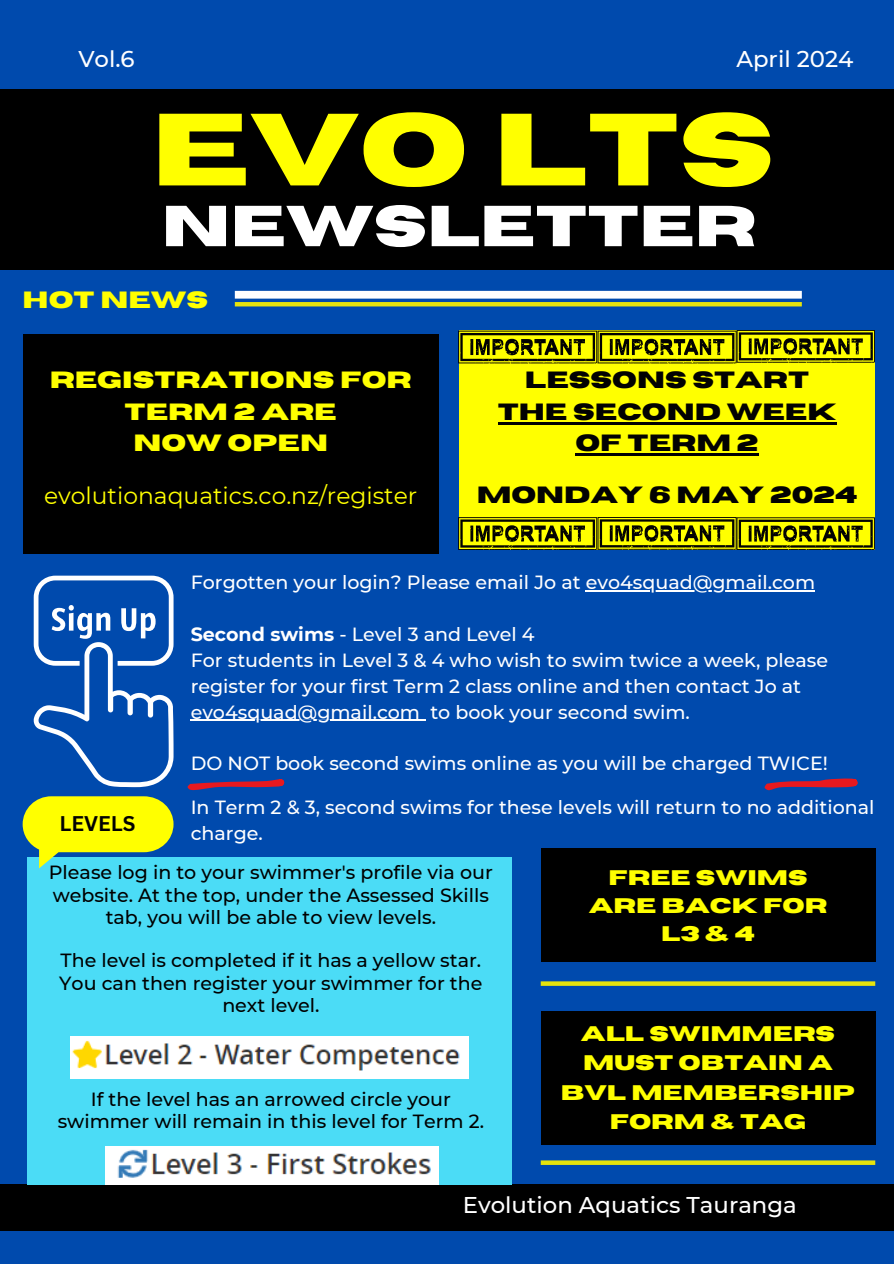
<style>
.page{position:relative;width:894px;height:1264px;background:#fff}
.page>*{position:absolute;margin:0;border:0;box-sizing:border-box;transform-origin:0 0}
.t1{font:700 102.3px "Horizon";color:#ff0}
.t2{font:700 57.6px "Horizon";color:#fff}
.t3{font:700 23.4px/31.5px "Horizon";color:#020202;text-align:center}
.t4{font:700 23.4px/31.5px "Horizon";color:#ff0;text-align:center}
.t5{font:23.4px "Montserrat";color:#ff0}
.t6{font:500 22.8px "Montserrat";color:#fff}
.t7{font:700 21px/29.2px "Horizon";color:#ff0;text-align:center}
.t8{font:700 20.7px "Canva Sans";color:#020202}
.t9{font:500 19.05px/25.8px "Montserrat";color:#fff}
.t10{font:500 19.05px/22.5px "Montserrat";color:#000;text-align:center}
.s1{font-weight:700}
</style>
<div class="page">
<div style="left:0;top:0;width:893px;height:1263px;background:#004aad"></div>
<div style="left:0;top:1184px;width:893px;height:46px;background:#000"></div>
<div style="left:0;top:89px;width:893px;height:180px;background:#000"></div>
<div style="left:235px;top:291px;width:566px;height:8px;background:#fff"></div>
<hr style="left:235px;top:302px;width:566px;height:4px;background:#e6e40c">
<svg style="left:34px;top:575px;width:139px;height:212px"></svg>
<div style="left:459px;top:330px;width:415px;height:220px;background:#ff0"></div>
<div style="left:23px;top:334px;width:415px;height:220px;background:#000"></div>
<svg style="left:540px;top:981px;width:335px;height:4px"></svg>
<svg style="left:540px;top:1160px;width:335px;height:4px"></svg>
<div style="left:540px;top:1011px;width:334px;height:134px;background:#000"></div>
<div style="left:540px;top:848px;width:334px;height:114px;background:#000"></div>
<svg style="left:458px;top:330px;width:416px;height:33px"></svg>
<svg style="left:458px;top:517px;width:416px;height:33px"></svg>
<div style="left:27px;top:857px;width:484px;height:327px;background:#4bdcf6"></div>
<img style="left:70px;top:1036px;width:398px;height:42px">
<img style="left:105px;top:1146px;width:333px;height:38px">
<svg style="left:23px;top:796px;width:150px;height:56px;background:#eaf00d"></svg>
<hr style="left:585px;top:590px;width:230px;height:1px;background:#fff">
<hr style="left:191px;top:719px;width:229px;height:2px;background:#fff">
<hr style="left:497px;top:422px;width:339px;height:2px;background:#020202">
<hr style="left:575px;top:453px;width:183px;height:3px;background:#020202">
<svg style="left:187px;top:779px;width:97px;height:11px"></svg>
<svg style="left:764px;top:778px;width:93px;height:12px"></svg>
<p class="t6" style="left:78px;top:45px;width:58px">Vol.6</p>
<p class="t6" style="left:736px;top:45px;width:118px">April 2024</p>
<p class="t1" style="left:151px;top:100px;width:624px">EVO LTS</p>
<p class="t2" style="left:161px;top:198px;width:596px">NEWSLETTER</p>
<h5 class="t4" style="left:23px;top:285px;width:187px">HOT NEWS</h5>
<p class="t4" style="left:50px;top:365px;width:363px">REGISTRATIONS FOR<br>TERM 2 ARE<br>NOW OPEN</p>
<h6 class="t5" style="left:44px;top:481px;width:374px">evolutionaquatics.co.nz/register</h6>
<p class="t3" style="left:497px;top:365px;width:340px">LESSONS START<br>THE SECOND WEEK<br>OF TERM 2</p>
<h4 class="t3" style="left:476px;top:480px;width:382px">MONDAY 6 MAY 2024</h4>
<p class="t8" style="left:60px;top:809px;width:77px">LEVELS</p>
<p class="t9" style="left:191px;top:569px;width:626px">Forgotten your login? Please email Jo at evo4squad@gmail.com</p>
<p class="t9" style="left:191px;top:621px;width:345px"><span class="s1">Second swims</span> - Level 3 and Level 4</p>
<p class="t9" style="left:191px;top:647px;width:638px">For students in Level 3 &amp; 4 who wish to swim twice a week, please</p>
<h4 class="t9" style="left:191px;top:673px;width:611px">register for your first Term 2 class online and then contact Jo at</h4>
<h4 class="t9" style="left:191px;top:699px;width:500px">evo4squad@gmail.com to book your second swim.</h4>
<h4 class="t9" style="left:191px;top:750px;width:638px">DO NOT book second swims online as you will be charged TWICE!</h4>
<p class="t9" style="left:191px;top:794px;width:685px">In Term 2 &amp; 3, second swims for these levels will return to no additional charge.</p>
<h4 class="t10" style="left:49px;top:861px;width:445px">Please log in to your swimmer's profile via our website. At the top, under the Assessed Skills tab, you will be able to view levels.</h4>
<h4 class="t10" style="left:59px;top:949px;width:424px">The level is completed if it has a yellow star.<br>You can then register your swimmer for the next level.</h4>
<h1 class="t10" style="left:58px;top:1087px;width:428px">If the level has an arrowed circle your swimmer will remain in this level for Term 2.</h1>
<p class="t7" style="left:588px;top:864px;width:240px;line-height:28.2px">FREE SWIMS<br>ARE BACK FOR<br>L3&amp;4</p>
<p class="t7" style="left:560px;top:1019px;width:296px">ALL SWIMMERS<br>MUST OBTAIN A<br>BVL MEMBERSHIP<br>FORM &amp; TAG</p>
<p class="t6" style="left:462px;top:1190px;width:335px">Evolution Aquatics Tauranga</p>
</div>
